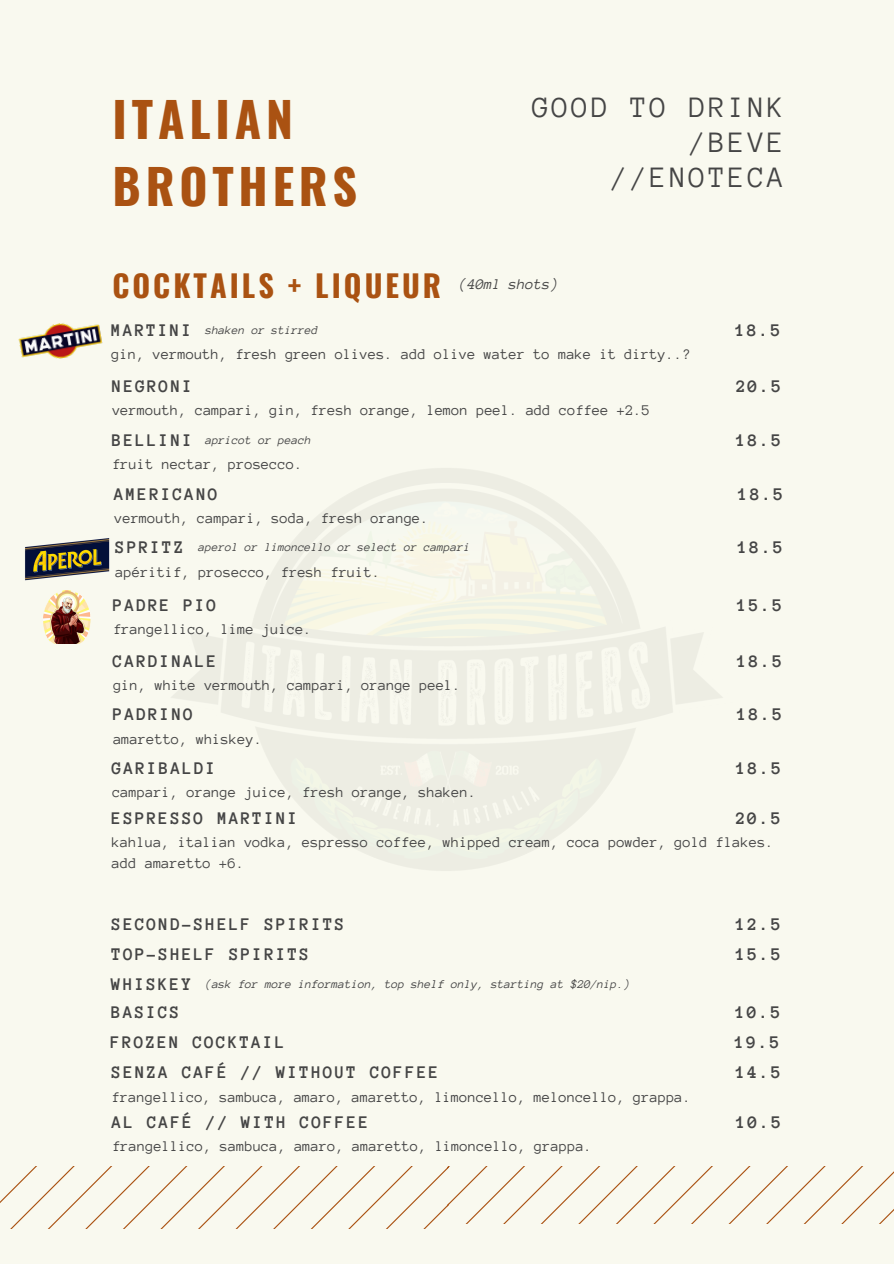
<style>
.page{position:relative;width:894px;height:1264px;background:#fff}
.page>*{position:absolute;margin:0;border:0;box-sizing:border-box;transform-origin:0 0}
.t1{font:700 48px/66.8px "Oswald";letter-spacing:.1em;color:#aa5212}
.t2{font:30.3px "Anonymous Pro";letter-spacing:.1em;color:#454545}
.t3{font:700 30.3px "Oswald";letter-spacing:.1em;color:#aa5212}
.t4{font:700 18.15px "Anonymous Pro";letter-spacing:.1em;color:#454545}
.t5{font:15.15px/20.9px "Anonymous Pro";color:#454545}
.t6{font:italic 15.15px "Anonymous Pro";color:#454545}
.t7{font:italic 12.15px "Anonymous Pro";color:#454545}
</style>
<div class="page">
<div style="left:0;top:0;width:893px;height:1263px;background:#f9f9ef"></div>
<svg style="left:0;top:1166px;width:447px;height:62px"></svg>
<svg style="left:447px;top:1166px;width:446px;height:57px"></svg>
<img style="left:18px;top:323px;width:85px;height:36px">
<img style="left:25px;top:538px;width:84px;height:42px">
<img style="left:43px;top:590px;width:48px;height:53px">
<p class="t1" style="left:113px;top:84px;width:246px">ITALIAN<br>BROTHERS</p>
<p class="t2" style="left:532px;top:92px;width:253px">GOOD TO DRINK</p>
<p class="t2" style="left:689px;top:127px;width:96px">/BEVE</p>
<p class="t2" style="left:610px;top:162px;width:175px">//ENOTECA</p>
<p class="t3" style="left:112px;top:261px;width:330px">COCKTAILS + LIQUEUR</p>
<p class="t6" style="left:459px;top:277px;width:101px">(40ml shots)</p>
<p class="t4" style="left:111px;top:321px;width:82px">MARTINI</p>
<p class="t5" style="left:112px;top:344px;width:580px">gin, vermouth, fresh green olives. add olive water to make it dirty..?</p>
<p class="t7" style="left:205px;top:324px;width:114px">shaken or stirred</p>
<p class="t4" style="left:112px;top:377px;width:82px">NEGRONI</p>
<p class="t5" style="left:112px;top:400px;width:539px">vermouth, campari, gin, fresh orange, lemon peel. add coffee +2.5</p>
<p class="t4" style="left:735px;top:321px;width:47px">18.5</p>
<p class="t4" style="left:736px;top:377px;width:47px">20.5</p>
<p class="t7" style="left:205px;top:434px;width:107px">apricot or peach</p>
<p class="t4" style="left:736px;top:431px;width:47px">18.5</p>
<p class="t4" style="left:112px;top:431px;width:82px">BELLINI</p>
<p class="t5" style="left:112px;top:454px;width:192px">fruit nectar, prosecco.</p>
<p class="t4" style="left:114px;top:485px;width:105px">AMERICANO</p>
<p class="t5" style="left:114px;top:507px;width:316px">vermouth, campari, soda, fresh orange.</p>
<p class="t4" style="left:738px;top:485px;width:47px">18.5</p>
<p class="t4" style="left:115px;top:538px;width:70px">SPRITZ</p>
<p class="t5" style="left:116px;top:561px;width:266px">apéritif, prosecco, fresh fruit.</p>
<p class="t7" style="left:198px;top:541px;width:273px">aperol or limoncello or select or campari</p>
<p class="t4" style="left:737px;top:538px;width:47px">18.5</p>
<p class="t4" style="left:113px;top:596px;width:105px">PADRE PIO</p>
<p class="t5" style="left:113px;top:619px;width:200px">frangellico, lime juice.</p>
<p class="t4" style="left:737px;top:596px;width:47px">15.5</p>
<p class="t4" style="left:113px;top:651px;width:105px">CARDINALE</p>
<p class="t5" style="left:113px;top:674px;width:349px">gin, white vermouth, campari, orange peel.</p>
<p class="t4" style="left:737px;top:651px;width:47px">18.5</p>
<p class="t4" style="left:113px;top:705px;width:82px">PADRINO</p>
<p class="t5" style="left:113px;top:728px;width:150px">amaretto, whiskey.</p>
<p class="t4" style="left:737px;top:705px;width:47px">18.5</p>
<p class="t4" style="left:112px;top:759px;width:105px">GARIBALDI</p>
<p class="t5" style="left:112px;top:782px;width:365px">campari, orange juice, fresh orange, shaken.</p>
<p class="t4" style="left:736px;top:759px;width:47px">18.5</p>
<p class="t4" style="left:112px;top:808px;width:187px">ESPRESSO MARTINI</p>
<p class="t5" style="left:112px;top:831px;width:663px">kahlua, italian vodka, espresso coffee, whipped cream, coca powder, gold flakes. add amaretto +6.</p>
<p class="t4" style="left:735px;top:808px;width:47px">20.5</p>
<p class="t4" style="left:112px;top:915px;width:234px">SECOND-SHELF SPIRITS</p>
<p class="t4" style="left:735px;top:915px;width:47px">12.5</p>
<p class="t4" style="left:112px;top:945px;width:199px">TOP-SHELF SPIRITS</p>
<p class="t4" style="left:735px;top:945px;width:47px">15.5</p>
<p class="t4" style="left:111px;top:975px;width:82px">WHISKEY</p>
<p class="t7" style="left:205px;top:978px;width:426px">(ask for more information, top shelf only, starting at $20/nip.)</p>
<p class="t4" style="left:111px;top:1003px;width:70px">BASICS</p>
<p class="t4" style="left:735px;top:1003px;width:47px">10.5</p>
<p class="t4" style="left:110px;top:1033px;width:176px">FROZEN COCKTAIL</p>
<p class="t4" style="left:734px;top:1033px;width:47px">19.5</p>
<p class="t4" style="left:112px;top:1063px;width:328px">SENZA CAFÉ // WITHOUT COFFEE</p>
<p class="t5" style="left:112px;top:1086px;width:580px">frangellico, sambuca, amaro, amaretto, limoncello, meloncello, grappa.</p>
<p class="t4" style="left:112px;top:1112px;width:258px">AL CAFÉ // WITH COFFEE</p>
<p class="t5" style="left:112px;top:1135px;width:481px">frangellico, sambuca, amaro, amaretto, limoncello, grappa.</p>
<p class="t4" style="left:735px;top:1063px;width:47px">14.5</p>
<p class="t4" style="left:736px;top:1112px;width:47px">10.5</p>
</div>
